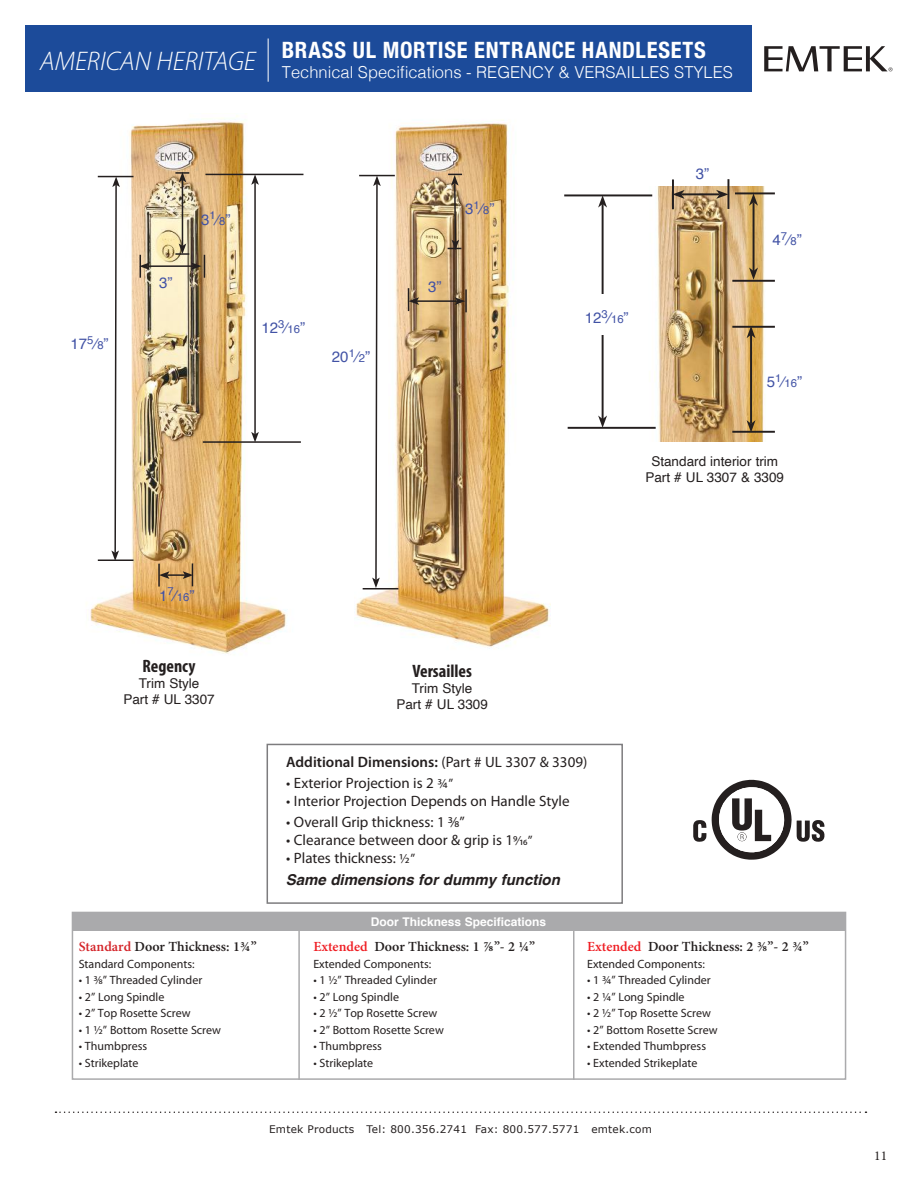
<style>
.page{position:relative;width:918px;height:1188px;background:#fff}
.page>*{position:absolute;margin:0;border:0;box-sizing:border-box;transform-origin:0 0}
.t1{font:italic 300 27px "Myriad Pro";color:#fff}
.t2{font:700 condensed 22.5px "Helvetica Neue";letter-spacing:.03em;color:#fff}
.t3{font:700 condensed 18px "Myriad Pro";color:#241f1f}
.t4{font:300 16.5px "Helvetica";color:#fff}
.t5{font:15px "Myriad Pro";color:#241f1f}
.t6{font:15px "Helvetica";color:#4152a5}
.t7{font:600 15px "Myriad Pro";color:#241f1f}
.t8{font:italic 700 15px "Helvetica";color:#241f1f}
.t9{font:600 13.95px "Minion Pro";color:#241f1f}
.t10{font:13.5px/16.2px "Helvetica";color:#241f1f;text-align:center}
.t11{font:13.5px "Minion Pro";color:#241f1f}
.t12{font:12px "Myriad Pro";color:#241f1f}
.t13{font:700 12px "Helvetica";color:#fff}
.t14{font:10.5px "Verdana";letter-spacing:.02em;color:#241f1f}
.s1{font-size:11.25px}
.s2{color:#d42429}
.s3{font-weight:400}
.s4{font-size:13.5px}
.s5{color:#ef1d23}
.s6{font-weight:700}
</style>
<div class="page">
<img style="left:90px;top:115px;width:207px;height:539px">
<img style="left:355px;top:120px;width:195px;height:529px">
<img style="left:627px;top:186px;width:148px;height:256px">
<div style="left:26px;top:26px;width:726px;height:66px;background:#1c4b9a"></div>
<svg style="left:55px;top:1112px;width:811px;height:1px"></svg>
<div style="left:72px;top:912px;width:774px;height:19px;background:#aaaaac"></div>
<div style="left:72px;top:912px;width:774px;height:168px;border:1px solid #aaaaac"></div>
<hr style="left:298px;top:922px;width:2px;height:158px;background:#aaaaac">
<hr style="left:573px;top:922px;width:1px;height:158px;background:#aaaaac">
<svg style="left:764px;top:46px;width:128px;height:25px"></svg>
<hr style="left:203px;top:441px;width:98px;height:2px;background:#241f1f">
<hr style="left:205px;top:174px;width:98px;height:1px;background:#241f1f">
<hr style="left:254px;top:183px;width:2px;height:251px;background:#241f1f">
<svg style="left:251px;top:175px;width:8px;height:10px"></svg>
<svg style="left:251px;top:432px;width:8px;height:10px"></svg>
<hr style="left:148px;top:265px;width:45px;height:2px;background:#241f1f">
<svg style="left:139px;top:255px;width:11px;height:23px"></svg>
<hr style="left:158px;top:564px;width:2px;height:23px;background:#241f1f">
<svg style="left:159px;top:563px;width:34px;height:23px"></svg>
<hr style="left:98px;top:176px;width:35px;height:1px;background:#241f1f">
<hr style="left:98px;top:560px;width:36px;height:1px;background:#241f1f">
<svg style="left:111px;top:177px;width:9px;height:383px"></svg>
<hr style="left:182px;top:180px;width:1px;height:66px;background:#241f1f">
<svg style="left:175px;top:172px;width:14px;height:10px"></svg>
<svg style="left:175px;top:244px;width:30px;height:34px"></svg>
<hr style="left:359px;top:175px;width:36px;height:1px;background:#241f1f">
<hr style="left:363px;top:588px;width:35px;height:1px;background:#241f1f">
<svg style="left:372px;top:176px;width:9px;height:412px"></svg>
<svg style="left:448px;top:174px;width:14px;height:76px"></svg>
<hr style="left:465px;top:289px;width:2px;height:23px;background:#241f1f">
<hr style="left:417px;top:300px;width:40px;height:2px;background:#241f1f">
<svg style="left:408px;top:288px;width:11px;height:23px"></svg>
<svg style="left:455px;top:297px;width:10px;height:8px"></svg>
<hr style="left:564px;top:194px;width:88px;height:2px;background:#241f1f">
<hr style="left:568px;top:427px;width:88px;height:2px;background:#241f1f">
<hr style="left:672px;top:179px;width:2px;height:30px;background:#241f1f">
<hr style="left:727px;top:179px;width:2px;height:30px;background:#241f1f">
<hr style="left:681px;top:193px;width:39px;height:2px;background:#241f1f">
<svg style="left:674px;top:190px;width:11px;height:9px"></svg>
<svg style="left:716px;top:190px;width:12px;height:9px"></svg>
<hr style="left:732px;top:326px;width:43px;height:2px;background:#241f1f">
<hr style="left:732px;top:431px;width:43px;height:2px;background:#241f1f">
<hr style="left:750px;top:335px;width:2px;height:89px;background:#241f1f">
<svg style="left:747px;top:327px;width:9px;height:11px"></svg>
<svg style="left:747px;top:420px;width:9px;height:11px"></svg>
<hr style="left:735px;top:192px;width:40px;height:2px;background:#241f1f">
<hr style="left:732px;top:280px;width:43px;height:2px;background:#241f1f">
<hr style="left:602px;top:204px;width:2px;height:215px;background:#241f1f">
<svg style="left:598px;top:196px;width:9px;height:12px"></svg>
<svg style="left:598px;top:416px;width:9px;height:11px"></svg>
<div style="left:585px;top:294px;width:48px;height:40px;background:#fff"></div>
<hr style="left:753px;top:202px;width:2px;height:69px;background:#241f1f">
<svg style="left:749px;top:194px;width:9px;height:12px"></svg>
<svg style="left:749px;top:267px;width:9px;height:13px"></svg>
<div style="left:267px;top:744px;width:356px;height:160px;border:1px solid #7d7c7e"></div>
<svg style="left:693px;top:820px;width:13px;height:22px"></svg>
<svg style="left:712px;top:780px;width:112px;height:80px"></svg>
<hr style="left:268px;top:39px;width:1px;height:43px;background:#fff">
<h1 class="t1" style="left:40px;top:45px;width:217px">AMERICAN HERITAGE</h1>
<h2 class="t2" style="left:282px;top:37px;width:426px">BRASS UL MORTISE ENTRANCE HANDLESETS</h2>
<h3 class="t4" style="left:282px;top:58px;width:453px">Technical Specifications - REGENCY &amp; VERSAILLES STYLES</h3>
<p class="t6" style="left:159px;top:277px;width:15px">3”</p>
<p class="t6" style="left:201px;top:213px;width:31px">3<sup>1</sup>⁄<span class="s1">8</span>”</p>
<p class="t6" style="left:465px;top:203px;width:31px">3<sup>1</sup>⁄<span class="s1">8</span>”</p>
<p class="t6" style="left:428px;top:281px;width:15px">3”</p>
<p class="t6" style="left:696px;top:168px;width:15px">3”</p>
<p class="t6" style="left:71px;top:338px;width:40px">17<sup>5</sup>⁄<span class="s1">8</span>”</p>
<p class="t6" style="left:261px;top:322px;width:45px">12<sup>3</sup>⁄<span class="s1">16</span>”</p>
<p class="t6" style="left:332px;top:351px;width:40px">20<sup>1</sup>⁄<span class="s1">2</span>”</p>
<p class="t6" style="left:585px;top:312px;width:45px">12<sup>3</sup>⁄<span class="s1">16</span>”</p>
<p class="t6" style="left:773px;top:234px;width:31px">4<sup>7</sup>⁄<span class="s1">8</span>”</p>
<p class="t6" style="left:767px;top:376px;width:37px">5<sup>1</sup>⁄<span class="s1">16</span>”</p>
<p class="t10" style="left:645px;top:454px;width:140px">Standard interior trim<br>Part # UL 3307 &amp; 3309</p>
<p class="t6" style="left:159px;top:590px;width:37px">1<sup>7</sup>⁄<span class="s1">16</span>”</p>
<h3 class="t3" style="left:143px;top:659px;width:55px">Regency</h3>
<p class="t10" style="left:123px;top:676px;width:93px">Trim Style<br>Part # UL 3307</p>
<p class="t9" style="left:79px;top:939px;width:179px"><span class="s2">Standard</span> Door Thickness: 1¾”</p>
<p class="t12" style="left:79px;top:959px;width:117px">Standard Components:</p>
<p class="t12" style="left:79px;top:976px;width:125px">• 1 3⁄8” Threaded Cylinder</p>
<p class="t12" style="left:79px;top:992px;width:87px">• 2” Long Spindle</p>
<p class="t12" style="left:79px;top:1009px;width:113px">• 2” Top Rosette Screw</p>
<p class="t12" style="left:79px;top:1025px;width:144px">• 1 1⁄2” Bottom Rosette Screw</p>
<p class="t12" style="left:79px;top:1042px;width:70px">• Thumbpress</p>
<p class="t12" style="left:79px;top:1058px;width:61px">• Strikeplate</p>
<h3 class="t3" style="left:412px;top:664px;width:61px">Versailles</h3>
<p class="t10" style="left:396px;top:681px;width:93px">Trim Style<br>Part # UL 3309</p>
<p class="t7" style="left:286px;top:753px;width:303px">Additional Dimensions: <span class="s3">(Part # UL 3307 &amp; 3309)</span></p>
<p class="t5" style="left:286px;top:778px;width:168px">• Exterior Projection is 2 <span class="s4">3/4”</span></p>
<p class="t5" style="left:286px;top:796px;width:285px">• Interior Projection Depends on Handle Style</p>
<p class="t5" style="left:286px;top:817px;width:180px">• Overall Grip thickness: 1 3/8”</p>
<p class="t5" style="left:286px;top:835px;width:248px">• Clearance between door &amp; grip is 1<span class="s4">9/16”</span></p>
<p class="t5" style="left:286px;top:853px;width:131px">• Plates thickness: <span class="s4">1⁄2”</span></p>
<p class="t8" style="left:286px;top:874px;width:276px">Same dimensions for dummy function</p>
<p class="t13" style="left:371px;top:917px;width:177px">Door Thickness Specifications</p>
<p class="t9" style="left:313px;top:939px;width:223px"><span class="s5">Extended</span> Door Thickness: 1 <span class="s6">⅞</span>”- 2 ¼”</p>
<p class="t12" style="left:313px;top:959px;width:119px">Extended Components:</p>
<p class="t12" style="left:313px;top:976px;width:125px">• 1 1⁄2” Threaded Cylinder</p>
<p class="t12" style="left:313px;top:992px;width:87px">• 2” Long Spindle</p>
<p class="t12" style="left:313px;top:1009px;width:125px">• 2 1⁄2” Top Rosette Screw</p>
<p class="t12" style="left:313px;top:1025px;width:132px">• 2” Bottom Rosette Screw</p>
<p class="t12" style="left:313px;top:1042px;width:70px">• Thumbpress</p>
<p class="t12" style="left:313px;top:1058px;width:61px">• Strikeplate</p>
<p class="t9" style="left:587px;top:939px;width:223px"><span class="s5">Extended</span> Door Thickness: 2 ⅜”- 2 ¾”</p>
<p class="t12" style="left:587px;top:959px;width:119px">Extended Components:</p>
<p class="t12" style="left:587px;top:976px;width:125px">• 1 3⁄4” Threaded Cylinder</p>
<p class="t12" style="left:587px;top:992px;width:99px">• 2 1⁄4” Long Spindle</p>
<p class="t12" style="left:587px;top:1009px;width:125px">• 2 1⁄2” Top Rosette Screw</p>
<p class="t12" style="left:587px;top:1025px;width:132px">• 2” Bottom Rosette Screw</p>
<p class="t12" style="left:587px;top:1042px;width:120px">• Extended Thumbpress</p>
<p class="t12" style="left:587px;top:1058px;width:112px">• Extended Strikeplate</p>
<p class="t14" style="left:269px;top:1125px;width:384px">Emtek Products Tel: 800.356.2741 Fax: 800.577.5771 emtek.com</p>
<p class="t11" style="left:874px;top:1147px;width:14px">11</p>
</div>
